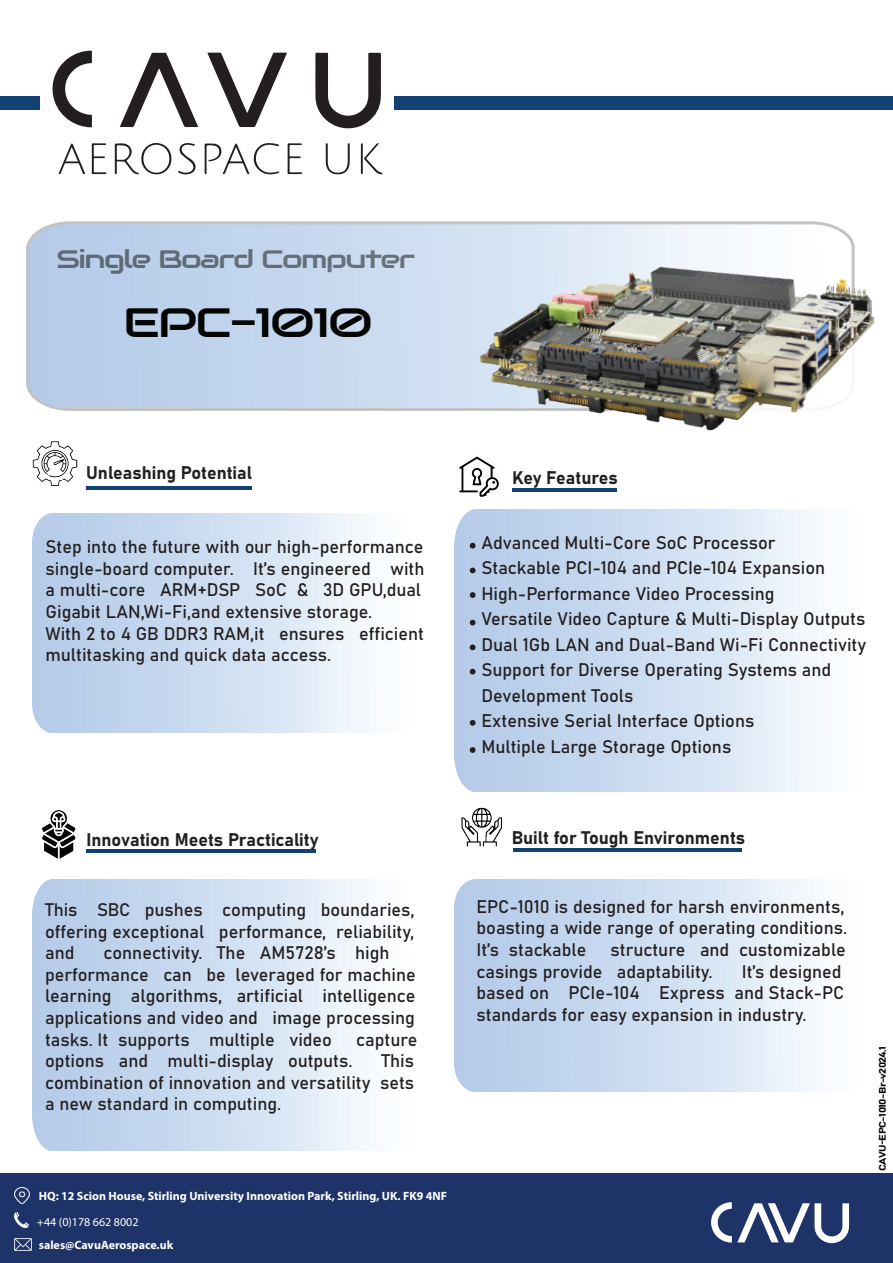
<style>
.page{position:relative;width:893px;height:1263px;background:#fff}
.page>*{position:absolute;margin:0;border:0;box-sizing:border-box;transform-origin:0 0}
.t1{font:40.95px "Audiowide";letter-spacing:-.05em;color:#050504;scale:1.2 1}
.t2{font:25.2px "Audiowide";letter-spacing:-.05em;color:rgb(5 5 4/.5);scale:1.2 1}
.t3{font:18px/21.6px "Bahnschrift";color:#231f20}
.t4{font:700 12px "Myriad Pro";color:#fff}
.t5{font:12px "Myriad Pro";color:#fff}
.t6{font:9.45px "Bahnschrift";letter-spacing:-.05em;color:#050504;scale:1.2 1}
</style>
<div class="page">
<div style="left:0;top:1173px;width:893px;height:90px;background:#1e3468"></div>
<img style="left:42px;top:810px;width:34px;height:49px">
<img style="left:459px;top:476px;width:40px;height:21px">
<img style="left:14px;top:1213px;width:14px;height:14px">
<img style="left:14px;top:1187px;width:16px;height:16px">
<img style="left:15px;top:1238px;width:16px;height:13px">
<svg style="left:27px;top:221px;width:417px;height:190px;background:#c2d4eb"></svg>
<img style="left:444px;top:221px;width:431px;height:255px">
<img style="left:455px;top:510px;width:363px;height:281px">
<img style="left:461px;top:807px;width:42px;height:40px">
<hr style="left:86px;top:849px;width:230px;height:4px;background:#124171">
<hr style="left:513px;top:488px;width:104px;height:4px;background:#124171">
<svg style="left:711px;top:1202px;width:138px;height:41px"></svg>
<img style="left:32px;top:441px;width:46px;height:46px">
<svg style="left:470px;top:543px;width:6px;height:5px"></svg>
<svg style="left:470px;top:567px;width:6px;height:6px"></svg>
<svg style="left:470px;top:592px;width:6px;height:6px"></svg>
<svg style="left:470px;top:620px;width:6px;height:5px"></svg>
<svg style="left:470px;top:644px;width:6px;height:6px"></svg>
<svg style="left:470px;top:669px;width:6px;height:5px"></svg>
<svg style="left:470px;top:720px;width:6px;height:6px"></svg>
<svg style="left:470px;top:747px;width:6px;height:6px"></svg>
<hr style="left:86px;top:487px;width:166px;height:3px;background:#124171">
<hr style="left:513px;top:848px;width:229px;height:3px;background:#124171">
<div style="left:394px;top:96px;width:499px;height:13px;background:#124171"></div>
<div style="left:0;top:96px;width:39px;height:13px;background:#124171"></div>
<svg style="left:315px;top:53px;width:66px;height:75px"></svg>
<svg style="left:207px;top:53px;width:80px;height:74px"></svg>
<svg style="left:120px;top:53px;width:78px;height:74px"></svg>
<svg style="left:52px;top:51px;width:40px;height:76px"></svg>
<svg style="left:115px;top:143px;width:56px;height:32px"></svg>
<svg style="left:326px;top:143px;width:24px;height:32px"></svg>
<svg style="left:58px;top:143px;width:27px;height:31px"></svg>
<svg style="left:92px;top:143px;width:15px;height:31px"></svg>
<svg style="left:288px;top:143px;width:14px;height:31px"></svg>
<svg style="left:178px;top:143px;width:18px;height:32px"></svg>
<svg style="left:205px;top:143px;width:74px;height:32px"></svg>
<svg style="left:361px;top:143px;width:22px;height:31px"></svg>
<h2 class="t2" style="left:57px;top:243px;width:300px">Single Board Computer</h2>
<h1 class="t1" style="left:123px;top:296px;width:210px">EPC-1010</h1>
<p class="t3" style="left:86px;top:461px;width:167px">Unleashing Potential</p>
<p class="t3" style="left:46px;top:535px;width:381px">Step into the future with our high-performance single-board computer. It’s engineered with a multi-core ARM+DSP SoC &amp; 3D GPU,dual Gigabit LAN,Wi-Fi,and extensive storage.<br>With 2 to 4 GB DDR3 RAM,it ensures efficient multitasking and quick data access.</p>
<p class="t3" style="left:512px;top:466px;width:107px">Key Features</p>
<p class="t3" style="left:481px;top:528px;width:386px;line-height:25.5px">Advanced Multi-Core SoC Processor<br>Stackable PCI-104 and PCIe-104 Expansion High-Performance Video Processing<br>Versatile Video Capture &amp; Multi-Display Outputs Dual 1Gb LAN and Dual-Band Wi-Fi Connectivity Support for Diverse Operating Systems and Development Tools<br>Extensive Serial Interface Options<br>Multiple Large Storage Options</p>
<p class="t3" style="left:87px;top:828px;width:233px">Innovation Meets Practicality</p>
<p class="t3" style="left:512px;top:825px;width:235px">Built for Tough Environments</p>
<p class="t3" style="left:45px;top:898px;width:371px;text-align:justify">This SBC pushes computing boundaries, offering exceptional performance, reliability, and</p>
<p class="t3" style="left:45px;top:941px;width:372px;text-indent:58px">connectivity. The AM5728’s high performance can be leveraged for machine learning algorithms, artificial intelligence applications and video and image processing tasks. It supports multiple video</p>
<p class="t3" style="left:356px;top:1027px;width:63px">capture</p>
<p class="t3" style="left:45px;top:1049px;width:371px;text-align:justify;text-indent:336px">This combination of innovation and versatility sets a new standard in computing.</p>
<p class="t3" style="left:45px;top:1049px;width:309px">options and multi-display outputs.</p>
<p class="t3" style="left:476px;top:894px;width:372px">EPC-1010 is designed for harsh environments, boasting a wide range of operating conditions.<br>It’s stackable</p>
<p class="t3" style="left:476px;top:937px;width:371px;text-indent:134px">structure and customizable casings provide adaptability.</p>
<p class="t3" style="left:476px;top:959px;width:369px;text-indent:265px">It’s designed based on PCIe-104 Express and Stack-PC standards for easy expansion in industry.</p>
<p class="t4" style="left:39px;top:1188px;width:410px">HQ: 12 Scion House, Stirling University Innovation Park, Stirling, UK. FK9 4NF</p>
<p class="t5" style="left:37px;top:1214px;width:103px">+44 (0)178 662 8002</p>
<p class="t4" style="left:39px;top:1237px;width:136px">sales@CavuAerospace.uk</p>
<p class="t6" style="left:875px;top:1170px;width:105px;rotate:-90deg">CAVU-EPC-1010-Br-v2024.1</p>
</div>
